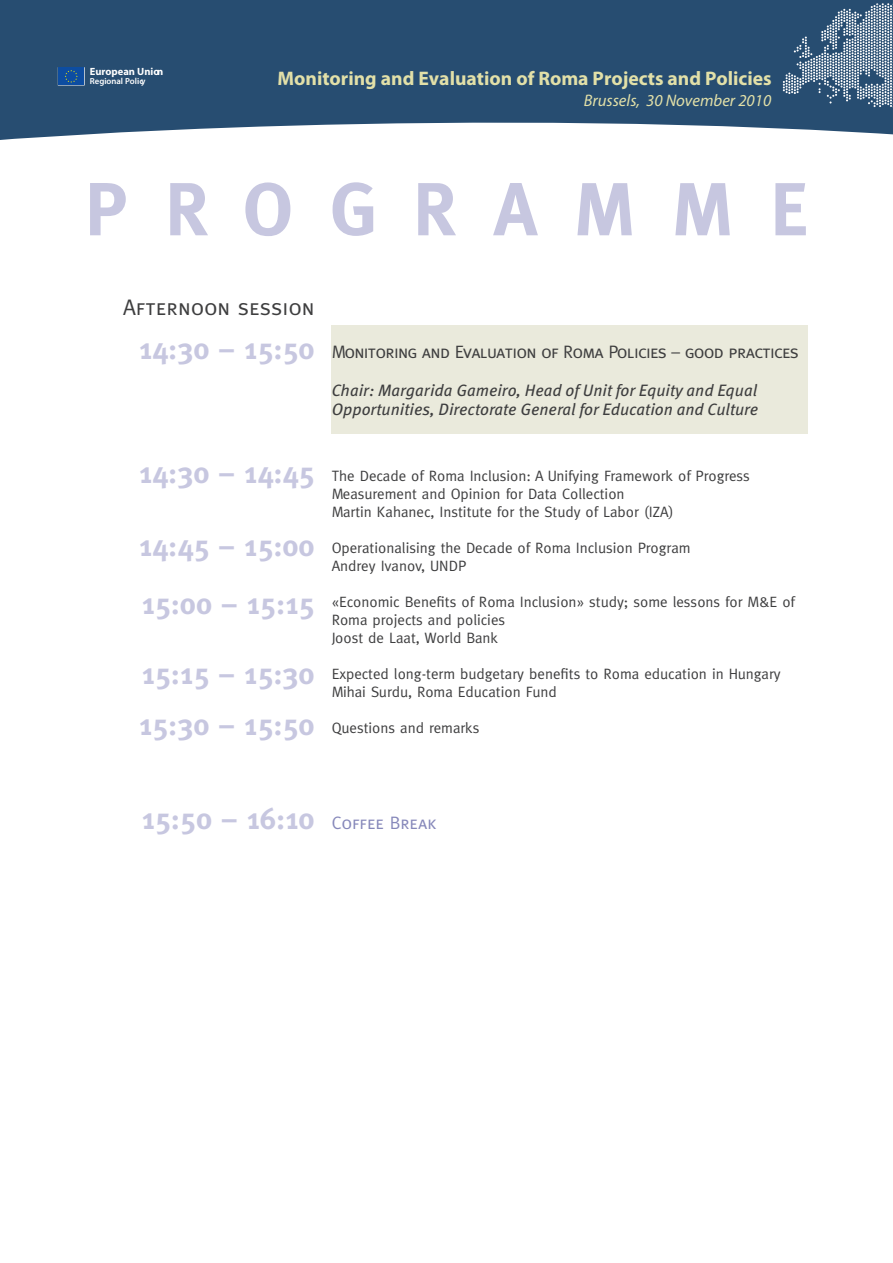
<style>
.page{position:relative;width:893px;height:1263px;background:#fff}
.page>*{position:absolute;margin:0;border:0;box-sizing:border-box;transform-origin:0 0}
.t1{font:700 75px "Meta";letter-spacing:.5em;color:#c7c7e0}
.t2{font:700 30px/57.9px "Meta";color:#c7c7e0}
.t3{font:22.5px "Meta Caps";color:#3e3e3f}
.t4{font:700 19.65px "Myriad Pro";color:#e2e0a8}
.t5{font:18px "Meta Caps";letter-spacing:-.04em;color:#3e3e3f}
.t6{font:18px "Meta Caps";color:#8688ba}
.t7{font:italic 16.65px "Myriad Pro";color:#e2e0a8}
.t8{font:italic 16.5px/19.8px "Meta Pro";color:#3e3e3f}
.t9{font:15px/18px "Meta";color:#3e3e3f}
.t10{font:700 10.5px "Myriad Pro";color:#fff}
.t11{font:600 8.7px "Myriad Pro";color:#fff}
</style>
<div class="page">
<div style="left:332px;top:326px;width:476px;height:108px;background:#eaeadc"></div>
<svg style="left:81px;top:0;width:812px;height:135px;background:#385b7c"></svg>
<svg style="left:802px;top:37px;width:5px;height:4px"></svg>
<svg style="left:821px;top:25px;width:11px;height:16px"></svg>
<svg style="left:783px;top:78px;width:95px;height:29px;background:#4d6c8a"></svg>
<img style="left:838px;top:3px;width:55px;height:13px">
<img style="left:877px;top:36px;width:16px;height:13px">
<img style="left:877px;top:69px;width:16px;height:14px">
<img style="left:879px;top:103px;width:14px;height:5px">
<img style="left:802px;top:41px;width:75px;height:5px">
<svg style="left:81px;top:67px;width:4px;height:18px"></svg>
<div style="left:58px;top:68px;width:26px;height:17px;background:#0d4da1"></div>
<div style="left:0;top:0;width:81px;height:140px;background:#274d71"></div>
<p class="t10" style="left:90px;top:65px;width:75px">European Union</p>
<p class="t11" style="left:90px;top:76px;width:57px">Regional Policy</p>
<h3 class="t4" style="left:278px;top:66px;width:496px">Monitoring and Evaluation of Roma Projects and Policies</h3>
<p class="t7" style="left:584px;top:90px;width:189px">Brussels, 30 November 2010</p>
<h1 class="t1" style="left:85px;top:166px;width:724px">PROGRAMME</h1>
<h3 class="t3" style="left:123px;top:295px;width:193px">Afternoon session</h3>
<h2 class="t2" style="left:139px;top:320px;width:177px">14:30 – 15:50</h2>
<p class="t5" style="left:332px;top:341px;width:469px">Monitoring and Evaluation of Roma Policies – good practices</p>
<p class="t8" style="left:332px;top:380px;width:428px">Chair: Margarida Gameiro, Head of Unit for Equity and Equal<br>Opportunities, Directorate General for Education and Culture</p>
<h2 class="t2" style="left:139px;top:444px;width:177px">14:30 – 14:45</h2>
<h2 class="t2" style="left:139px;top:517px;width:177px">14:45 – 15:00<br>15:00 – 15:15</h2>
<h2 class="t2" style="left:139px;top:647px;width:177px;line-height:51.4px">15:15 – 15:30<br>15:30 – 15:50</h2>
<p class="t9" style="left:332px;top:467px;width:420px">The Decade of Roma Inclusion: A Unifying Framework of Progress<br>Measurement and Opinion for Data Collection<br>Martin Kahanec, Institute for the Study of Labor (IZA)</p>
<p class="t9" style="left:332px;top:539px;width:360px">Operationalising the Decade of Roma Inclusion Program<br>Andrey Ivanov, UNDP</p>
<p class="t9" style="left:332px;top:593px;width:465px">«Economic Benefits of Roma Inclusion» study; some lessons for M&amp;E of<br>Roma projects and policies<br>Joost de Laat, World Bank</p>
<p class="t9" style="left:332px;top:665px;width:451px">Expected long-term budgetary benefits to Roma education in Hungary<br>Mihai Surdu, Roma Education Fund</p>
<p class="t9" style="left:332px;top:719px;width:149px">Questions and remarks</p>
<h2 class="t2" style="left:141px;top:789px;width:175px">15:50 – 16:10</h2>
<p class="t6" style="left:332px;top:812px;width:107px">Coffee Break</p>
</div>
